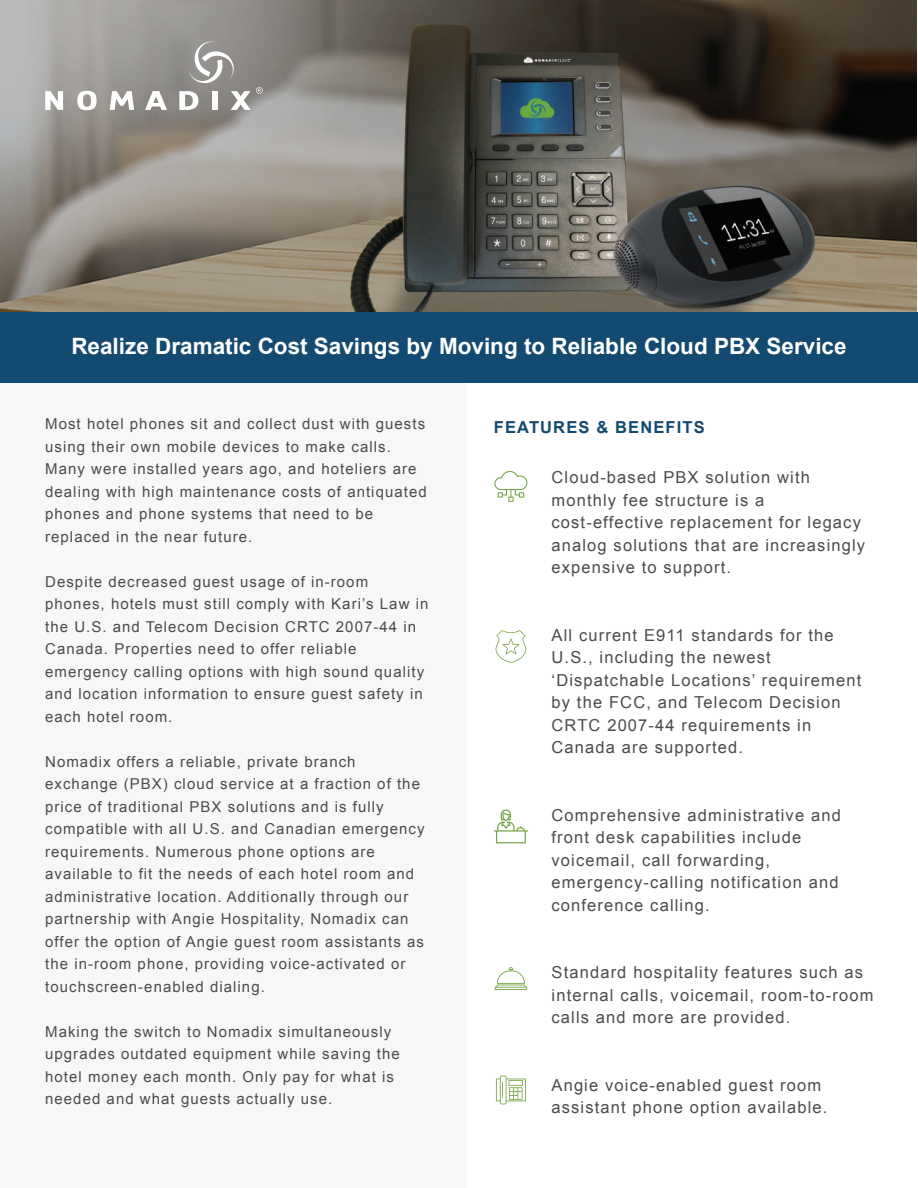
<style>
.page{position:relative;width:918px;height:1188px;background:#fff}
.page>*{position:absolute;margin:0;border:0;box-sizing:border-box;transform-origin:0 0}
.t1{font:700 22.5px "Arial";color:#fff}
.t2{font:16.5px/22.5px "Arial";letter-spacing:.07em;color:#4b4c4c}
.t3{font:700 16.5px "Arial";letter-spacing:.07em;color:#124a71}
.t4{font:15px/22.5px "Arial";letter-spacing:.07em;color:#4b4c4c}
</style>
<div class="page">
<div style="left:0;top:377px;width:466px;height:811px;background:#f5f7f9"></div>
<svg style="left:494px;top:471px;width:33px;height:31px"></svg>
<svg style="left:494px;top:810px;width:34px;height:33px"></svg>
<svg style="left:495px;top:967px;width:32px;height:23px"></svg>
<svg style="left:496px;top:1075px;width:30px;height:29px"></svg>
<svg style="left:495px;top:630px;width:31px;height:33px"></svg>
<img style="left:0;top:0;width:917px;height:312px">
<div style="left:0;top:312px;width:918px;height:70px;background:#124a71"></div>
<svg style="left:45px;top:91px;width:18px;height:19px"></svg>
<svg style="left:77px;top:91px;width:20px;height:19px"></svg>
<svg style="left:110px;top:91px;width:24px;height:19px"></svg>
<svg style="left:145px;top:91px;width:22px;height:19px"></svg>
<svg style="left:179px;top:40px;width:84px;height:70px;background:#a09e9b"></svg>
<h1 class="t1" style="left:71px;top:331px;width:777px">Realize Dramatic Cost Savings by Moving to Reliable Cloud PBX Service</h1>
<p class="t4" style="left:45px;top:413px;width:382px">Most hotel phones sit and collect dust with guests</p>
<p class="t3" style="left:494px;top:416px;width:212px">FEATURES &amp; BENEFITS</p>
<p class="t4" style="left:45px;top:436px;width:383px">using their own mobile devices to make calls.<br>Many were installed years ago, and hoteliers are dealing with high maintenance costs of antiquated phones and phone systems that need to be replaced in the near future.</p>
<p class="t4" style="left:45px;top:571px;width:385px">Despite decreased guest usage of in-room phones, hotels must still comply with Kari’s Law in the U.S. and Telecom Decision CRTC 2007-44 in Canada. Properties need to offer reliable emergency calling options with high sound quality and location information to ensure guest safety in each hotel room.</p>
<p class="t4" style="left:45px;top:751px;width:381px">Nomadix offers a reliable, private branch exchange (PBX) cloud service at a fraction of the price of traditional PBX solutions and is fully compatible with all U.S. and Canadian emergency requirements. Numerous phone options are available to fit the needs of each hotel room and administrative location. Additionally through our partnership with Angie Hospitality, Nomadix can offer the option of Angie guest room assistants as the in-room phone, providing voice-activated or touchscreen-enabled dialing.</p>
<p class="t4" style="left:45px;top:1021px;width:356px">Making the switch to Nomadix simultaneously upgrades outdated equipment while saving the hotel money each month. Only pay for what is needed and what guests actually use.</p>
<p class="t2" style="left:552px;top:466px;width:315px">Cloud-based PBX solution with monthly fee structure is a cost-effective replacement for legacy analog solutions that are increasingly expensive to support.</p>
<p class="t2" style="left:552px;top:624px;width:311px">All current E911 standards for the<br>U.S., including the newest ‘Dispatchable Locations’ requirement by the FCC, and Telecom Decision<br>CRTC 2007-44 requirements in<br>Canada are supported.</p>
<p class="t2" style="left:552px;top:804px;width:291px">Comprehensive administrative and front desk capabilities include voicemail, call forwarding, emergency-calling notification and conference calling.</p>
<p class="t2" style="left:552px;top:962px;width:323px">Standard hospitality features such as internal calls, voicemail, room-to-room calls and more are provided.</p>
<p class="t2" style="left:552px;top:1074px;width:277px">Angie voice-enabled guest room assistant phone option available.</p>
</div>
